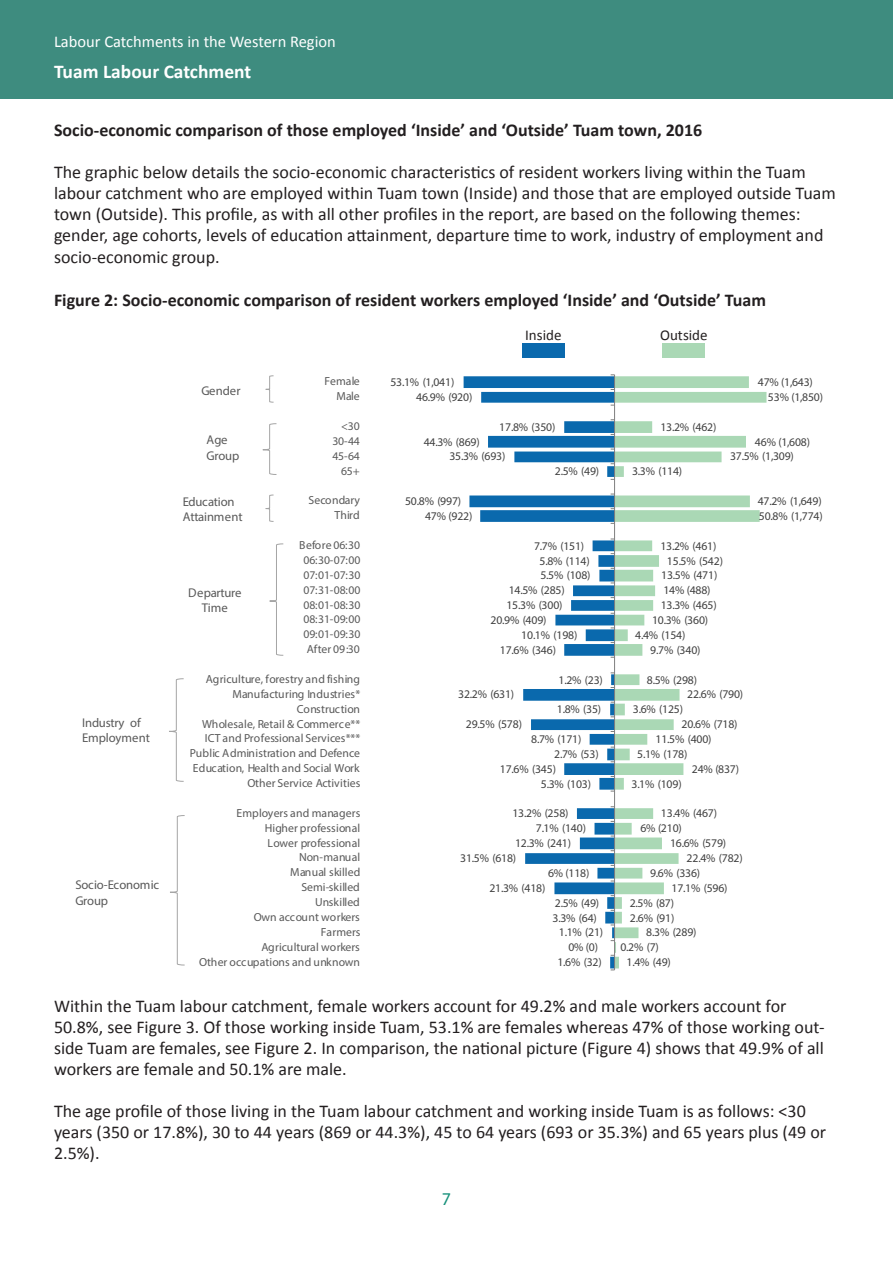
<style>
.page{position:relative;width:893px;height:1263px;background:#fff}
.page>*{position:absolute;margin:0;border:0;box-sizing:border-box;transform-origin:0 0}
.t1{font:700 19.5px "Calibri";color:#fff}
.t2{font:18px/21px "Calibri";color:#231f20}
.t3{font:700 18px "Calibri";color:#231f20}
.t4{font:18px "Myriad Pro";color:#149079}
.t5{font:16.5px "Calibri";color:#fff}
.t6{font:15px "Calibri";color:#231f20}
.t7{font:12.75px/15.6px "Myriad Pro";letter-spacing:-.015em;color:#595959}
.t8{font:11.7px "Myriad Pro";letter-spacing:-.015em;color:#404040}
.t9{font:11.7px "Myriad Pro";letter-spacing:.005em;color:#595959}
</style>
<div class="page">
<div style="left:0;top:0;width:893px;height:99px;background:#3e8c7f"></div>
<svg style="left:464px;top:376px;width:150px;height:592px"></svg>
<svg style="left:615px;top:376px;width:151px;height:592px"></svg>
<hr style="left:614px;top:375px;width:1px;height:595px;background:#7f7f7f">
<svg style="left:265px;top:375px;width:9px;height:28px"></svg>
<svg style="left:262px;top:423px;width:15px;height:52px"></svg>
<svg style="left:265px;top:494px;width:9px;height:28px"></svg>
<svg style="left:269px;top:543px;width:15px;height:113px"></svg>
<svg style="left:169px;top:678px;width:15px;height:104px"></svg>
<svg style="left:170px;top:815px;width:15px;height:151px"></svg>
<div style="left:522px;top:343px;width:42px;height:15px;background:#0a69ad"></div>
<div style="left:662px;top:343px;width:43px;height:15px;background:#aad8b5"></div>
<p class="t5" style="left:54px;top:31px;width:283px">Labour Catchments in the Western Region</p>
<p class="t1" style="left:54px;top:59px;width:199px">Tuam Labour Catchment</p>
<p class="t3" style="left:54px;top:118px;width:650px">Socio-economic comparison of those employed ‘Inside’ and ‘Outside’ Tuam town, 2016</p>
<p class="t2" style="left:54px;top:162px;width:783px">The graphic below details the socio-economic characteristics of resident workers living within the Tuam labour catchment who are employed within Tuam town (Inside) and those that are employed outside Tuam town (Outside). This profile, as with all other profiles in the report, are based on the following themes: gender, age cohorts, levels of education attainment, departure time to work, industry of employment and socio-economic group.</p>
<p class="t3" style="left:54px;top:289px;width:713px">Figure 2: Socio-economic comparison of resident workers employed ‘Inside’ and ‘Outside’ Tuam</p>
<p class="t7" style="left:82px;top:714px;width:69px">Industry of<br>Employment</p>
<p class="t7" style="left:75px;top:877px;width:85px">Socio-Economic<br>Group</p>
<p class="t7" style="left:201px;top:382px;width:41px">Gender</p>
<p class="t7" style="left:207px;top:432px;width:34px">Age<br>Group</p>
<p class="t7" style="left:183px;top:493px;width:61px">Education<br>Attainment</p>
<p class="t7" style="left:188px;top:584px;width:55px;text-align:center">Departure<br>Time</p>
<p class="t9" style="left:324px;top:374px;width:37px">Female</p>
<p class="t9" style="left:336px;top:389px;width:25px">Male</p>
<p class="t9" style="left:341px;top:419px;width:20px">&lt;30</p>
<p class="t9" style="left:332px;top:434px;width:29px">30-44</p>
<p class="t9" style="left:332px;top:449px;width:29px">45-64</p>
<p class="t9" style="left:341px;top:463px;width:20px">65+</p>
<p class="t9" style="left:309px;top:493px;width:53px">Secondary</p>
<p class="t9" style="left:335px;top:508px;width:27px">Third</p>
<p class="t9" style="left:299px;top:538px;width:62px">Before 06:30</p>
<p class="t9" style="left:304px;top:553px;width:58px">06:30-07:00</p>
<p class="t9" style="left:304px;top:568px;width:58px">07:01-07:30</p>
<p class="t9" style="left:304px;top:582px;width:58px">07:31-08:00</p>
<p class="t9" style="left:304px;top:597px;width:58px">08:01-08:30</p>
<p class="t9" style="left:304px;top:612px;width:58px">08:31-09:00</p>
<p class="t9" style="left:304px;top:627px;width:58px">09:01-09:30</p>
<p class="t9" style="left:307px;top:642px;width:54px">After 09:30</p>
<p class="t9" style="left:206px;top:672px;width:156px">Agriculture, forestry and fishing</p>
<p class="t9" style="left:232px;top:687px;width:129px">Manufacturing Industries*</p>
<p class="t9" style="left:297px;top:701px;width:65px">Construction</p>
<p class="t9" style="left:202px;top:716px;width:160px">Wholesale, Retail &amp; Commerce**</p>
<p class="t9" style="left:205px;top:731px;width:157px">ICT and Professional Services***</p>
<p class="t9" style="left:190px;top:746px;width:172px">Public Administration and Defence</p>
<p class="t9" style="left:193px;top:761px;width:168px">Education, Health and Social Work</p>
<p class="t9" style="left:247px;top:776px;width:115px">Other Service Activities</p>
<p class="t9" style="left:237px;top:806px;width:125px">Employers and managers</p>
<p class="t9" style="left:265px;top:820px;width:97px">Higher professional</p>
<p class="t9" style="left:268px;top:835px;width:94px">Lower professional</p>
<p class="t9" style="left:299px;top:850px;width:63px">Non-manual</p>
<p class="t9" style="left:290px;top:865px;width:72px">Manual skilled</p>
<p class="t9" style="left:301px;top:880px;width:60px">Semi-skilled</p>
<p class="t9" style="left:315px;top:895px;width:46px">Unskilled</p>
<p class="t9" style="left:254px;top:910px;width:108px">Own account workers</p>
<p class="t9" style="left:321px;top:925px;width:41px">Farmers</p>
<p class="t9" style="left:261px;top:939px;width:100px">Agricultural workers</p>
<p class="t9" style="left:199px;top:954px;width:162px">Other occupations and unknown</p>
<p class="t6" style="left:525px;top:325px;width:38px">Inside</p>
<p class="t6" style="left:660px;top:325px;width:49px">Outside</p>
<p class="t8" style="left:390px;top:375px;width:65px">53.1% (1,041)</p>
<p class="t8" style="left:758px;top:375px;width:57px">47% (1,643)</p>
<p class="t8" style="left:416px;top:390px;width:58px">46.9% (920)</p>
<p class="t8" style="left:768px;top:390px;width:57px">53% (1,850)</p>
<p class="t8" style="left:499px;top:419px;width:58px">17.8% (350)</p>
<p class="t8" style="left:660px;top:419px;width:58px">13.2% (462)</p>
<p class="t8" style="left:424px;top:434px;width:58px">44.3% (869)</p>
<p class="t8" style="left:755px;top:434px;width:57px">46% (1,608)</p>
<p class="t8" style="left:449px;top:449px;width:58px">35.3% (693)</p>
<p class="t8" style="left:730px;top:449px;width:65px">37.5% (1,309)</p>
<p class="t8" style="left:555px;top:464px;width:46px">2.5% (49)</p>
<p class="t8" style="left:632px;top:464px;width:52px">3.3% (114)</p>
<p class="t8" style="left:405px;top:494px;width:58px">50.8% (997)</p>
<p class="t8" style="left:758px;top:494px;width:65px">47.2% (1,649)</p>
<p class="t8" style="left:425px;top:509px;width:49px">47% (922)</p>
<p class="t8" style="left:759px;top:509px;width:65px">50.8% (1,774)</p>
<p class="t8" style="left:534px;top:538px;width:52px">7.7% (151)</p>
<p class="t8" style="left:660px;top:538px;width:58px">13.2% (461)</p>
<p class="t8" style="left:539px;top:553px;width:52px">5.8% (114)</p>
<p class="t8" style="left:667px;top:553px;width:58px">15.5% (542)</p>
<p class="t8" style="left:540px;top:568px;width:52px">5.5% (108)</p>
<p class="t8" style="left:661px;top:568px;width:58px">13.5% (471)</p>
<p class="t8" style="left:509px;top:583px;width:58px">14.5% (285)</p>
<p class="t8" style="left:663px;top:583px;width:49px">14% (488)</p>
<p class="t8" style="left:506px;top:598px;width:58px">15.3% (300)</p>
<p class="t8" style="left:661px;top:598px;width:58px">13.3% (465)</p>
<p class="t8" style="left:490px;top:613px;width:58px">20.9% (409)</p>
<p class="t8" style="left:652px;top:613px;width:58px">10.3% (360)</p>
<p class="t8" style="left:521px;top:628px;width:58px">10.1% (198)</p>
<p class="t8" style="left:635px;top:628px;width:52px">4.4% (154)</p>
<p class="t8" style="left:500px;top:643px;width:58px">17.6% (346)</p>
<p class="t8" style="left:650px;top:643px;width:52px">9.7% (340)</p>
<p class="t8" style="left:559px;top:672px;width:46px">1.2% (23)</p>
<p class="t8" style="left:647px;top:672px;width:52px">8.5% (298)</p>
<p class="t8" style="left:458px;top:687px;width:58px">32.2% (631)</p>
<p class="t8" style="left:687px;top:687px;width:58px">22.6% (790)</p>
<p class="t8" style="left:557px;top:702px;width:46px">1.8% (35)</p>
<p class="t8" style="left:633px;top:702px;width:52px">3.6% (125)</p>
<p class="t8" style="left:466px;top:717px;width:58px">29.5% (578)</p>
<p class="t8" style="left:681px;top:717px;width:58px">20.6% (718)</p>
<p class="t8" style="left:531px;top:732px;width:52px">8.7% (171)</p>
<p class="t8" style="left:655px;top:732px;width:58px">11.5% (400)</p>
<p class="t8" style="left:554px;top:747px;width:46px">2.7% (53)</p>
<p class="t8" style="left:637px;top:747px;width:52px">5.1% (178)</p>
<p class="t8" style="left:500px;top:762px;width:58px">17.6% (345)</p>
<p class="t8" style="left:692px;top:762px;width:49px">24% (837)</p>
<p class="t8" style="left:541px;top:776px;width:52px">5.3% (103)</p>
<p class="t8" style="left:631px;top:776px;width:52px">3.1% (109)</p>
<p class="t8" style="left:512px;top:806px;width:58px">13.2% (258)</p>
<p class="t8" style="left:661px;top:806px;width:58px">13.4% (467)</p>
<p class="t8" style="left:536px;top:821px;width:52px">7.1% (140)</p>
<p class="t8" style="left:640px;top:821px;width:43px">6% (210)</p>
<p class="t8" style="left:515px;top:836px;width:58px">12.3% (241)</p>
<p class="t8" style="left:670px;top:836px;width:58px">16.6% (579)</p>
<p class="t8" style="left:460px;top:851px;width:58px">31.5% (618)</p>
<p class="t8" style="left:687px;top:851px;width:58px">22.4% (782)</p>
<p class="t8" style="left:548px;top:866px;width:43px">6% (118)</p>
<p class="t8" style="left:650px;top:866px;width:52px">9.6% (336)</p>
<p class="t8" style="left:489px;top:881px;width:58px">21.3% (418)</p>
<p class="t8" style="left:671px;top:881px;width:58px">17.1% (596)</p>
<p class="t8" style="left:555px;top:895px;width:46px">2.5% (49)</p>
<p class="t8" style="left:630px;top:895px;width:46px">2.5% (87)</p>
<p class="t8" style="left:553px;top:910px;width:46px">3.3% (64)</p>
<p class="t8" style="left:630px;top:910px;width:46px">2.6% (91)</p>
<p class="t8" style="left:559px;top:925px;width:46px">1.1% (21)</p>
<p class="t8" style="left:646px;top:925px;width:52px">8.3% (289)</p>
<p class="t8" style="left:568px;top:940px;width:31px">0% (0)</p>
<p class="t8" style="left:620px;top:940px;width:40px">0.2% (7)</p>
<p class="t8" style="left:557px;top:955px;width:46px">1.6% (32)</p>
<p class="t8" style="left:627px;top:955px;width:46px">1.4% (49)</p>
<p class="t2" style="left:54px;top:995px;width:772px">Within the Tuam labour catchment, female workers account for 49.2% and male workers account for 50.8%, see Figure 3. Of those working inside Tuam, 53.1% are females whereas 47% of those working out&shy;side Tuam are females, see Figure 2. In comparison, the national picture (Figure 4) shows that 49.9% of all workers are female and 50.1% are male.</p>
<p class="t2" style="left:54px;top:1100px;width:774px">The age profile of those living in the Tuam labour catchment and working inside Tuam is as follows: &lt;30 years (350 or 17.8%), 30 to 44 years (869 or 44.3%), 45 to 64 years (693 or 35.3%) and 65 years plus (49 or<br>2.5%).</p>
<p class="t4" style="left:442px;top:1187px;width:11px">7</p>
</div>
